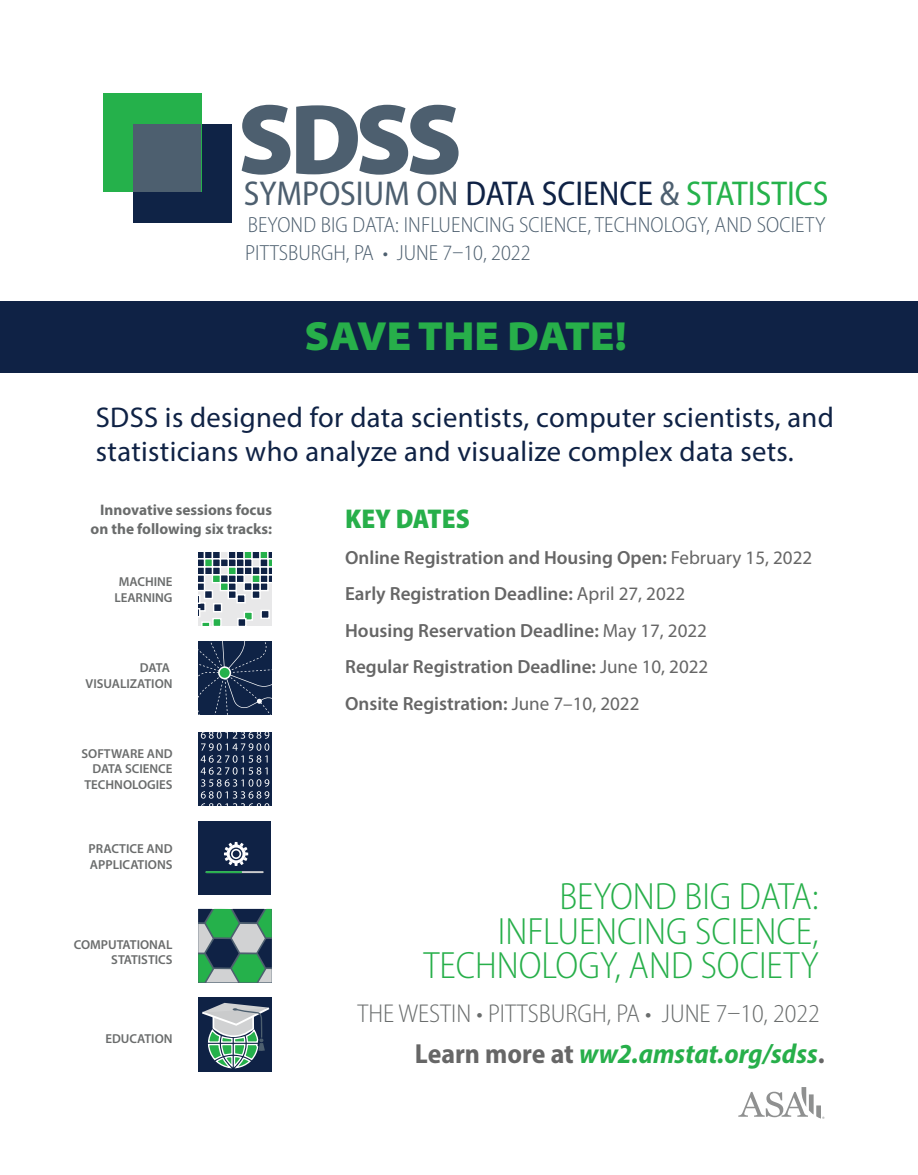
<style>
.page{position:relative;width:918px;height:1175px;background:#fff}
.page>*{position:absolute;margin:0;border:0;box-sizing:border-box;transform-origin:0 0}
.t1{font:900 100.5px "Myriad Pro";color:#4d5f6f}
.t2{font:900 semi-expanded 40.8px "Myriad Pro";color:#27af4a}
.t3{font:300 semi-condensed 38.1px/34px "Myriad Pro";color:#27af4a;text-align:right}
.t4{font:semi-condensed 34.5px "Myriad Pro";color:#4d5f6f}
.t5{font:28.65px/34.3px "Myriad Pro";letter-spacing:.01em;color:#0f2245}
.t6{font:italic 700 semi-condensed 27.6px "Myriad Pro";color:#27af4a}
.t7{font:900 semi-condensed 27.3px "Myriad Pro";color:#27af4a}
.t8{font:300 semi-condensed 25.8px "Myriad Pro";color:#6a6d6d}
.t9{font:300 semi-condensed 21.9px "Myriad Pro";letter-spacing:.005em;color:#4d5f6f}
.t10{font:600 19.05px/36.5px "Myriad Pro";color:#666}
.t11{font:700 15.3px/18.3px "Myriad Pro";color:#6a6c6c;text-align:right}
.t12{font:600 13.05px/15.6px "Myriad Pro";color:#6a6c6c}
.t13{font:600 12.9px/15.6px "Myriad Pro";color:#6a6c6c;text-align:right}
.t14{font:6.3px "Myriad Pro";color:#6a6c6c}
.s1{color:#0f2245}
.s2{color:#25b24b}
.s3{font-weight:400}
.s4{font-style:normal;color:#666}
</style>
<div class="page">
<div style="left:0;top:301px;width:918px;height:71px;background:#0f2245"></div>
<svg style="left:738px;top:1087px;width:83px;height:31px"></svg>
<svg style="left:198px;top:552px;width:74px;height:73px"></svg>
<svg style="left:198px;top:641px;width:73px;height:74px;background:#1c3150"></svg>
<div style="left:198px;top:732px;width:74px;height:74px;background:#0f2245"></div>
<svg style="left:201px;top:732px;width:68px;height:74px"></svg>
<div style="left:198px;top:821px;width:73px;height:73px;background:#0f2245"></div>
<hr style="left:206px;top:871px;width:58px;height:2px;background:#cacbcc">
<svg style="left:206px;top:842px;width:42px;height:31px"></svg>
<svg style="left:198px;top:909px;width:74px;height:73px;background:#508a71"></svg>
<div style="left:198px;top:997px;width:74px;height:74px;background:#0f2245"></div>
<svg style="left:200px;top:1002px;width:72px;height:70px"></svg>
<div style="left:133px;top:124px;width:99px;height:98px;background:#0f2346"></div>
<div style="left:103px;top:94px;width:98px;height:98px;background:#25b14b"></div>
<div style="left:133px;top:124px;width:68px;height:68px;background:#4d5f6f"></div>
<p class="t1" style="left:238px;top:73px;width:226px">SDSS</p>
<p class="t4" style="left:244px;top:173px;width:586px">SYMPOSIUM ON <span class="s1">DATA SCIENCE</span> &amp; <span class="s2">STATISTICS</span></p>
<p class="t9" style="left:248px;top:212px;width:579px">BEYOND BIG DATA: INFLUENCING SCIENCE, TECHNOLOGY, AND SOCIETY</p>
<p class="t9" style="left:245px;top:239px;width:287px">PITTSBURGH, PA • JUNE 7–10, 2022</p>
<p class="t2" style="left:305px;top:308px;width:324px">SAVE THE DATE!</p>
<p class="t5" style="left:96px;top:400px;width:740px">SDSS is designed for data scientists, computer scientists, and statisticians who analyze and visualize complex data sets.</p>
<p class="t11" style="left:91px;top:500px;width:183px">Innovative sessions focus on the following six tracks:</p>
<p class="t13" style="left:114px;top:573px;width:60px;text-align:center">MACHINE<br>LEARNING</p>
<p class="t13" style="left:86px;top:660px;width:88px">DATA<br>VISUALIZATION</p>
<p class="t13" style="left:81px;top:745px;width:93px">SOFTWARE AND<br>DATA SCIENCE<br>TECHNOLOGIES</p>
<p class="t12" style="left:89px;top:840px;width:86px">PRACTICE AND<br>APPLICATIONS</p>
<p class="t13" style="left:74px;top:936px;width:100px">COMPUTATIONAL<br>STATISTICS</p>
<p class="t13" style="left:105px;top:1030px;width:69px">EDUCATION</p>
<p class="t7" style="left:345px;top:500px;width:126px">KEY DATES</p>
<p class="t10" style="left:345px;top:539px;width:469px">Online Registration and Housing Open: <span class="s3">February 15, 2022<br></span>Early Registration Deadline: <span class="s3">April 27, 2022<br></span>Housing Reservation Deadline: <span class="s3">May 17, 2022<br></span>Regular Registration Deadline: <span class="s3">June 10, 2022<br></span>Onsite Registration: <span class="s3">June 7–10, 2022</span></p>
<p class="t3" style="left:423px;top:879px;width:397px">BEYOND BIG DATA:<br>INFLUENCING SCIENCE,<br>TECHNOLOGY, AND SOCIETY</p>
<p class="t8" style="left:358px;top:998px;width:464px">THE WESTIN • PITTSBURGH, PA • JUNE 7–10, 2022</p>
<p class="t6" style="left:415px;top:1036px;width:411px"><span class="s4">Learn more at</span> ww2.amstat.org/sdss<span class="s4">.</span></p>
<p class="t14" style="left:822px;top:1115px;width:4px">®</p>
</div>
